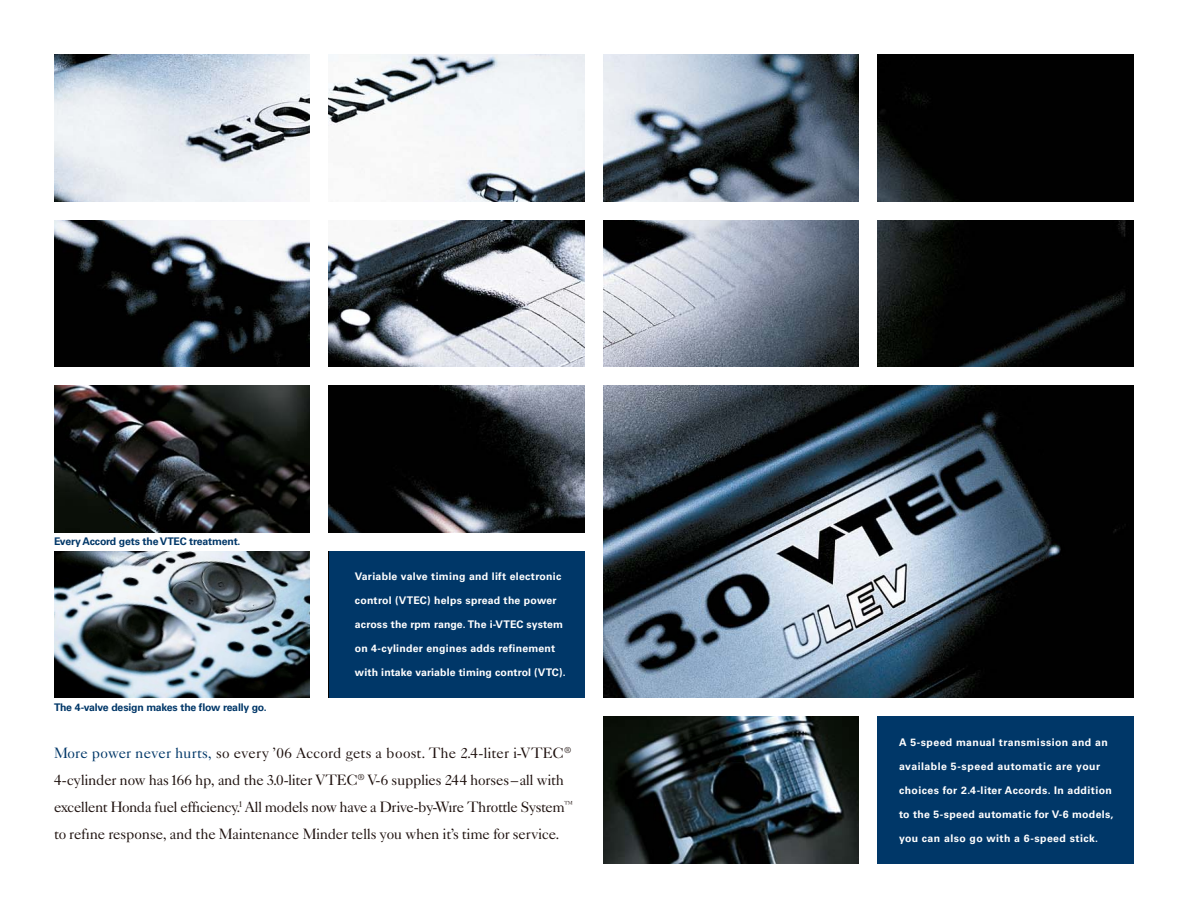
<style>
.page{position:relative;width:1188px;height:918px;background:#fff}
.page>*{position:absolute;margin:0;border:0;box-sizing:border-box;transform-origin:0 0}
.t1{font:15px/27px "Caslon Five Forty";letter-spacing:-.02em;color:#1f120f}
.t2{font:700 10.5px "Univers";letter-spacing:.03em;color:#fff}
.t3{font:700 10.5px "Univers";letter-spacing:-.02em;color:#003768}
.t4{font:700 10.5px "Univers";letter-spacing:.01em;color:#fff}
.t5{font:700 10.5px "Univers";letter-spacing:.005em;color:#fff}
.s1{color:#003768}
</style>
<div class="page">
<img style="left:603px;top:716px;width:256px;height:148px">
<img style="left:54px;top:54px;width:1080px;height:644px">
<img style="left:54px;top:385px;width:256px;height:148px">
<img style="left:54px;top:552px;width:256px;height:146px">
<div style="left:875px;top:711px;width:259px;height:153px;background:#003768"></div>
<div style="left:329px;top:550px;width:259px;height:148px;background:#003768"></div>
<div style="left:54px;top:202px;width:1080px;height:18px;background:#fff"></div>
<div style="left:54px;top:367px;width:1080px;height:18px;background:#fff"></div>
<div style="left:54px;top:533px;width:539px;height:18px;background:#fff"></div>
<div style="left:54px;top:698px;width:1086px;height:18px;background:#fff"></div>
<div style="left:585px;top:54px;width:18px;height:815px;background:#fff"></div>
<div style="left:310px;top:54px;width:18px;height:806px;background:#fff"></div>
<div style="left:860px;top:54px;width:18px;height:322px;background:#fff"></div>
<div style="left:860px;top:714px;width:18px;height:154px;background:#fff"></div>
<p class="t3" style="left:54px;top:538px;width:188px">Every Accord gets the VTEC treatment.</p>
<p class="t3" style="left:54px;top:704px;width:214px">The 4-valve design makes the flow really go.</p>
<p class="t2" style="left:355px;top:573px;width:208px">Variable valve timing and lift electronic</p>
<p class="t2" style="left:355px;top:597px;width:203px">control (VTEC) helps spread the power</p>
<p class="t5" style="left:355px;top:621px;width:210px">across the rpm range. The i-VTEC system</p>
<p class="t2" style="left:355px;top:645px;width:202px">on 4-cylinder engines adds refinement</p>
<p class="t4" style="left:355px;top:669px;width:212px">with intake variable timing control (VTC).</p>
<p class="t1" style="left:54px;top:741px;width:520px"><span class="s1">More power never hurts,</span> so every ’06 Accord gets a boost. The 2.4-liter i-VTEC<sup>® </sup>4-cylinder now has 166 hp, and the 3.0-liter VTEC<sup>®</sup> V-6 supplies 244 horses – all with excellent Honda fuel effıciency.<sup>1</sup> All models now have a Drive-by-Wıre Throttle System<sup>™ </sup>to refıne response, and the Maintenance Minder tells you when it’s time for service.</p>
<p class="t2" style="left:899px;top:738px;width:210px">A 5-speed manual transmission and an</p>
<p class="t2" style="left:899px;top:762px;width:203px">available 5-speed automatic are your</p>
<p class="t2" style="left:899px;top:786px;width:214px">choices for 2.4-liter Accords. In addition</p>
<p class="t2" style="left:899px;top:810px;width:216px">to the 5-speed automatic for V-6 models,</p>
<p class="t2" style="left:899px;top:834px;width:201px">you can also go with a 6-speed stick.</p>
</div>
